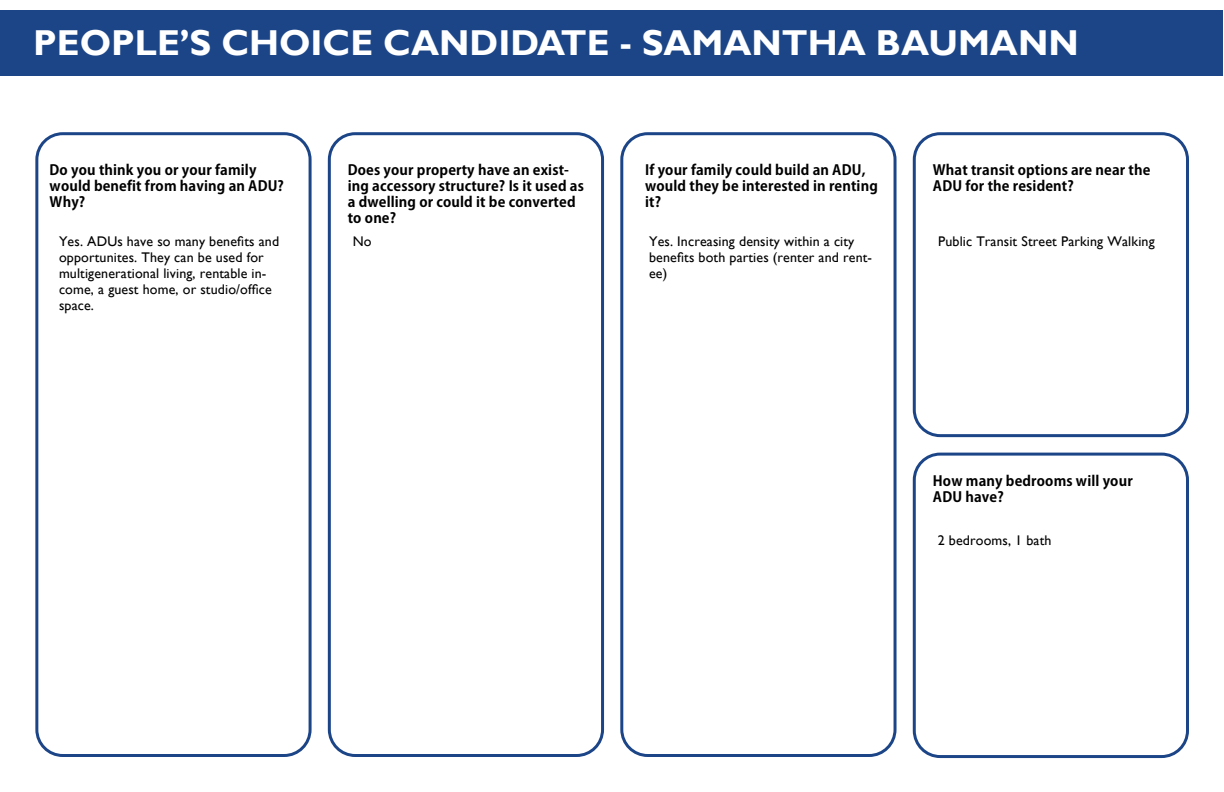
<style>
.page{position:relative;width:1224px;height:792px;background:#fff}
.page>*{position:absolute;margin:0;border:0;box-sizing:border-box;transform-origin:0 0}
.t1{font:700 36px "Gill Sans";color:#fff}
.t2{font:700 14px/16px "Adobe Gothic Std";letter-spacing:.01em;color:#000}
.t3{font:14px/16px "Gill Sans";letter-spacing:.01em;color:#000}
</style>
<div class="page">
<div style="left:0;top:11px;width:1223px;height:65px;background:#1c4588"></div>
<div style="left:35px;top:132px;width:277px;height:625px;border:3px solid #1c4588;border-radius:26px"></div>
<div style="left:328px;top:132px;width:276px;height:625px;border:3px solid #1c4588;border-radius:26px"></div>
<div style="left:620px;top:132px;width:277px;height:625px;border:3px solid #1c4588;border-radius:26px"></div>
<div style="left:913px;top:132px;width:276px;height:305px;border:3px solid #1c4588;border-radius:26px"></div>
<div style="left:913px;top:453px;width:276px;height:305px;border:3px solid #1c4588;border-radius:26px"></div>
<p class="t1" style="left:33px;top:21px;width:1047px">PEOPLE’S CHOICE CANDIDATE - SAMANTHA BAUMANN</p>
<p class="t2" style="left:50px;top:163px;width:236px">Do you think you or your family would benefit from having an ADU?<br>Why?</p>
<p class="t2" style="left:348px;top:163px;width:238px">Does your property have an exist&shy;ing accessory structure? Is it used as a dwelling or could it be converted to one?</p>
<p class="t2" style="left:645px;top:163px;width:234px">If your family could build an ADU, would they be interested in renting it?</p>
<p class="t2" style="left:933px;top:163px;width:219px">What transit options are near the<br>ADU for the resident?</p>
<p class="t3" style="left:59px;top:233px;width:222px">Yes. ADUs have so many benefits and opportunites. They can be used for multigenerational living, rentable in&shy;come, a guest home, or studio/office space.</p>
<p class="t3" style="left:353px;top:233px;width:20px">No</p>
<p class="t3" style="left:649px;top:233px;width:225px">Yes. Increasing density within a city benefits both parties (renter and rent&shy;ee)</p>
<p class="t3" style="left:938px;top:233px;width:218px">Public Transit Street Parking Walking</p>
<p class="t2" style="left:933px;top:474px;width:201px">How many bedrooms will your<br>ADU have?</p>
<p class="t3" style="left:938px;top:533px;width:115px">2 bedrooms, 1 bath</p>
</div>
